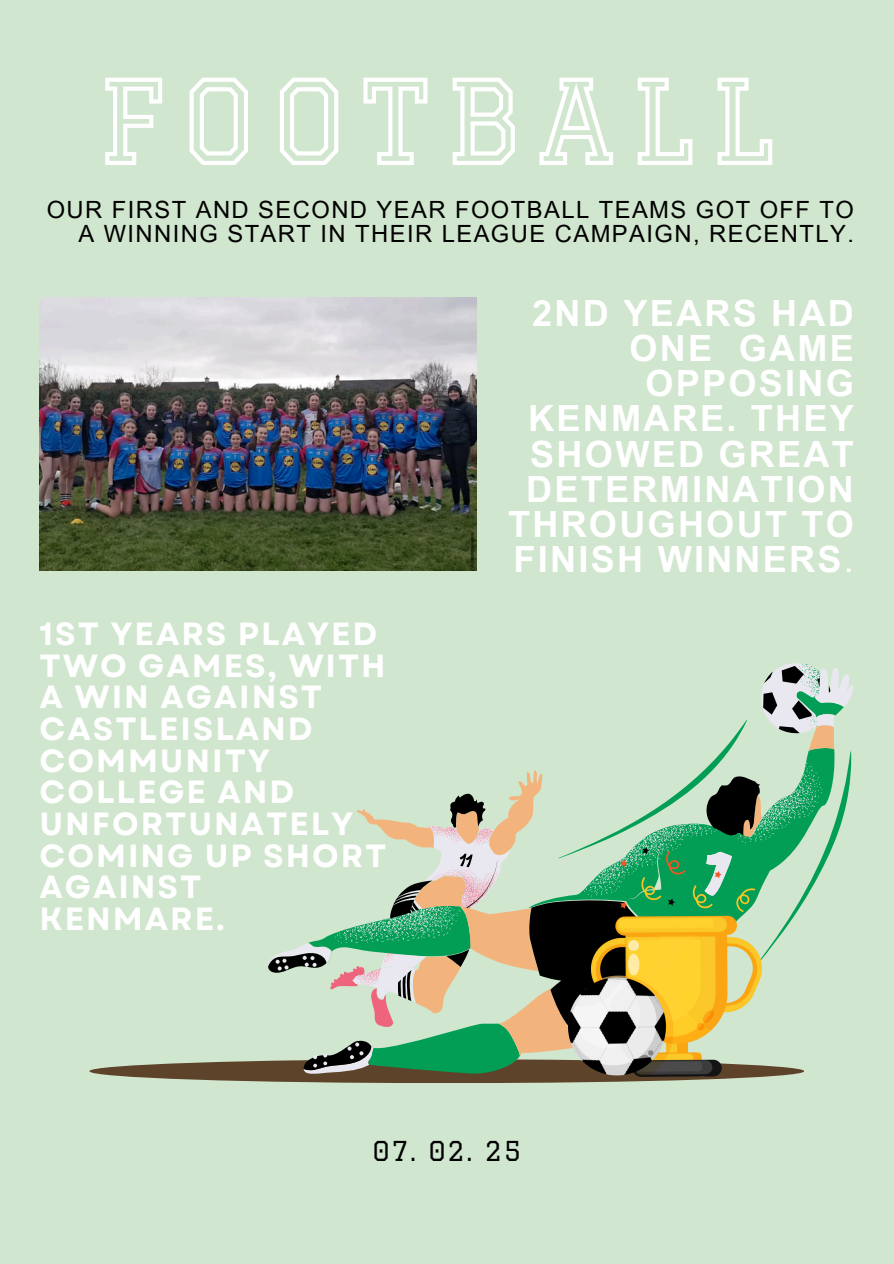
<style>
.page{position:relative;width:894px;height:1264px;background:#fff}
.page>*{position:absolute;margin:0;border:0;box-sizing:border-box;transform-origin:0 0}
.t1{font:700 36.15px/35.1px "Arial MT Pro";letter-spacing:.06em;color:#fff;text-align:right}
.t2{font:700 32.1px/31.7px "Garet";letter-spacing:.06em;color:#fff}
.t3{font:26.85px "Graduate";color:#000}
.t4{font:23.7px/23.4px "Arial MT Pro";letter-spacing:.06em;color:#000;text-align:right}
.s1{font-weight:400}
</style>
<div class="page">
<div style="left:0;top:0;width:893px;height:1263px;background:#d1e6ce"></div>
<div style="left:89px;top:1059px;width:715px;height:24px;background:#5b4027;border-radius:50%"></div>
<svg style="left:304px;top:663px;width:549px;height:413px"></svg>
<svg style="left:268px;top:666px;width:562px;height:404px"></svg>
<img style="left:568px;top:847px;width:193px;height:229px">
<img style="left:40px;top:298px;width:436px;height:272px">
<svg style="left:105px;top:77px;width:668px;height:88px"></svg>
<h2 class="t4" style="left:47px;top:201px;width:808px">OUR FIRST AND SECOND YEAR FOOTBALL TEAMS GOT OFF TO<br>A WINNING START IN THEIR LEAGUE CAMPAIGN, RECENTLY.</h2>
<p class="t2" style="left:40px;top:618px;width:348px">1ST YEARS PLAYED<br>TWO GAMES, WITH<br>A WIN AGAINST<br>CASTLEISLAND<br>COMMUNITY<br>COLLEGE AND<br>UNFORTUNATELY<br>COMING UP SHORT<br>AGAINST<br>KENMARE.</p>
<h3 class="t1" style="left:508px;top:300px;width:347px">2ND YEARS HAD<br>ONE GAME<br>OPPOSING<br>KENMARE. THEY<br>SHOWED GREAT<br>DETERMINATION<br>THROUGHOUT TO<br>FINISH WINNERS<span class="s1">.</span></h3>
<p class="t3" style="left:372px;top:1135px;width:150px">07. 02. 25</p>
</div>
